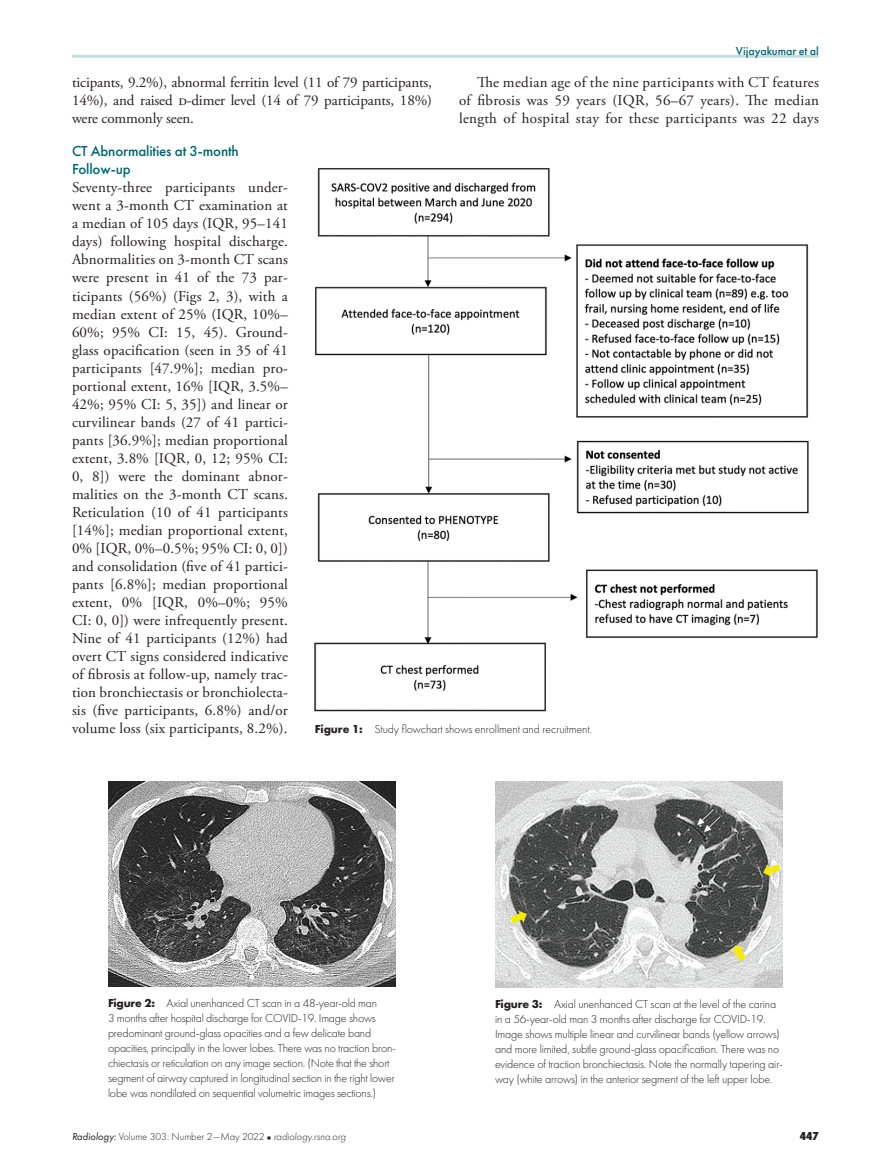
<style>
.page{position:relative;width:891px;height:1175px;background:#fff}
.page>*{position:absolute;margin:0;border:0;box-sizing:border-box;transform-origin:0 0}
.t1{font:15px/18px "Adobe Garamond Pro";letter-spacing:.01em;color:#231f20;text-align:justify}
.t2{font:500 15px/18px "Futura PT";letter-spacing:-.01em;color:#00636d}
.t3{font:300 12px/15px "Futura PT";letter-spacing:-.02em;color:#231f20}
.t4{font:500 12px "Futura PT";color:#00636d}
.t5{font:800 12px "Futura PT Cond";color:#231f20}
.t6{font:300 10.5px "Futura PT";color:#231f20}
.s1{font-weight:700}
.s2{font-weight:400;font-style:italic}
.s3{font-family:"Universal Newswith Comm Pi";font-weight:400;font-size:6px}
.s4{font-style:italic}
</style>
<div class="page">
<hr style="left:72px;top:55px;width:747px;height:3px;background:#c6dee1">
<img style="left:315px;top:168px;width:503px;height:544px">
<img style="left:108px;top:782px;width:288px;height:204px">
<img style="left:495px;top:782px;width:288px;height:205px">
<p class="t4" style="left:736px;top:44px;width:84px">Vijayakumar et al</p>
<p class="t1" style="left:72px;top:74px;width:362px">ticipants, 9.2%), abnormal ferritin level (11 of 79 participants, 14%), and raised d-dimer level (14 of 79 participants, 18%) were commonly seen.</p>
<p class="t2" style="left:72px;top:142px;width:168px">CT Abnormalities at 3-month<br>Follow-up</p>
<p class="t1" style="left:72px;top:179px;width:217px">Seventy-three participants under&shy;went a 3-month CT examination at a median of 105 days (IQR, 95–141 days) following hospital discharge.<br>Abnormalities on 3-month CT scans were present in 41 of the 73 par&shy;ticipants (56%) (Figs 2, 3), with a median extent of 25% (IQR, 10%– 60%; 95% CI: 15, 45). Ground&shy;glass opacification (seen in 35 of 41 participants [47.9%]; median pro&shy;portional extent, 16% [IQR, 3.5%– 42%; 95% CI: 5, 35]) and linear or curvilinear bands (27 of 41 partici&shy;pants [36.9%]; median proportional extent, 3.8% [IQR, 0, 12; 95% CI:<br>0, 8]) were the dominant abnor&shy;malities on the 3-month CT scans.<br>Reticulation (10 of 41 participants [14%]; median proportional extent, 0% [IQR, 0%–0.5%; 95% CI: 0, 0]) and consolidation (five of 41 partici&shy;pants [6.8%]; median proportional extent, 0% [IQR, 0%–0%; 95% CI: 0, 0]) were infrequently present.<br>Nine of 41 participants (12%) had overt CT signs considered indicative of fibrosis at follow-up, namely trac&shy;tion bronchiectasis or bronchiolecta&shy;sis (five participants, 6.8%) and/or volume loss (six participants, 8.2%).</p>
<p class="t1" style="left:459px;top:74px;width:361px;text-indent:18px">The median age of the nine participants with CT features of fibrosis was 59 years (IQR, 56–67 years). The median length of hospital stay for these participants was 22 days</p>
<p class="t3" style="left:315px;top:722px;width:279px"><span class="s1">Figure 1:</span> Study flowchart shows enrollment and recruitment.</p>
<p class="t3" style="left:108px;top:996px;width:289px"><span class="s1">Figure 2:</span> Axial unenhanced CT scan in a 48-year-old man<br>3 months after hospital discharge for COVID-19. Image shows predominant ground-glass opacities and a few delicate band opacities, principally in the lower lobes. There was no traction bron&shy;chiectasis or reticulation on any image section. (Note that the short segment of airway captured in longitudinal section in the right lower lobe was nondilated on sequential volumetric images sections.)</p>
<p class="t3" style="left:495px;top:996px;width:289px"><span class="s1">Figure 3:</span> Axial unenhanced CT scan at the level of the carina in a 56-year-old man 3 months after discharge for COVID-19.<br>Image shows multiple linear and curvilinear bands (yellow arrows) and more limited, subtle ground-glass opacification. There was no evidence of traction bronchiectasis. Note the normally tapering air&shy;way (white arrows) in the anterior segment of the left upper lobe.</p>
<p class="t6" style="left:72px;top:1131px;width:275px"><span class="s2">Radiology:</span> Volume 303: Number 2—May 2022 <span class="s3">n</span> <span class="s4">radiology.rsna.org</span></p>
<p class="t5" style="left:800px;top:1129px;width:21px">447</p>
</div>
